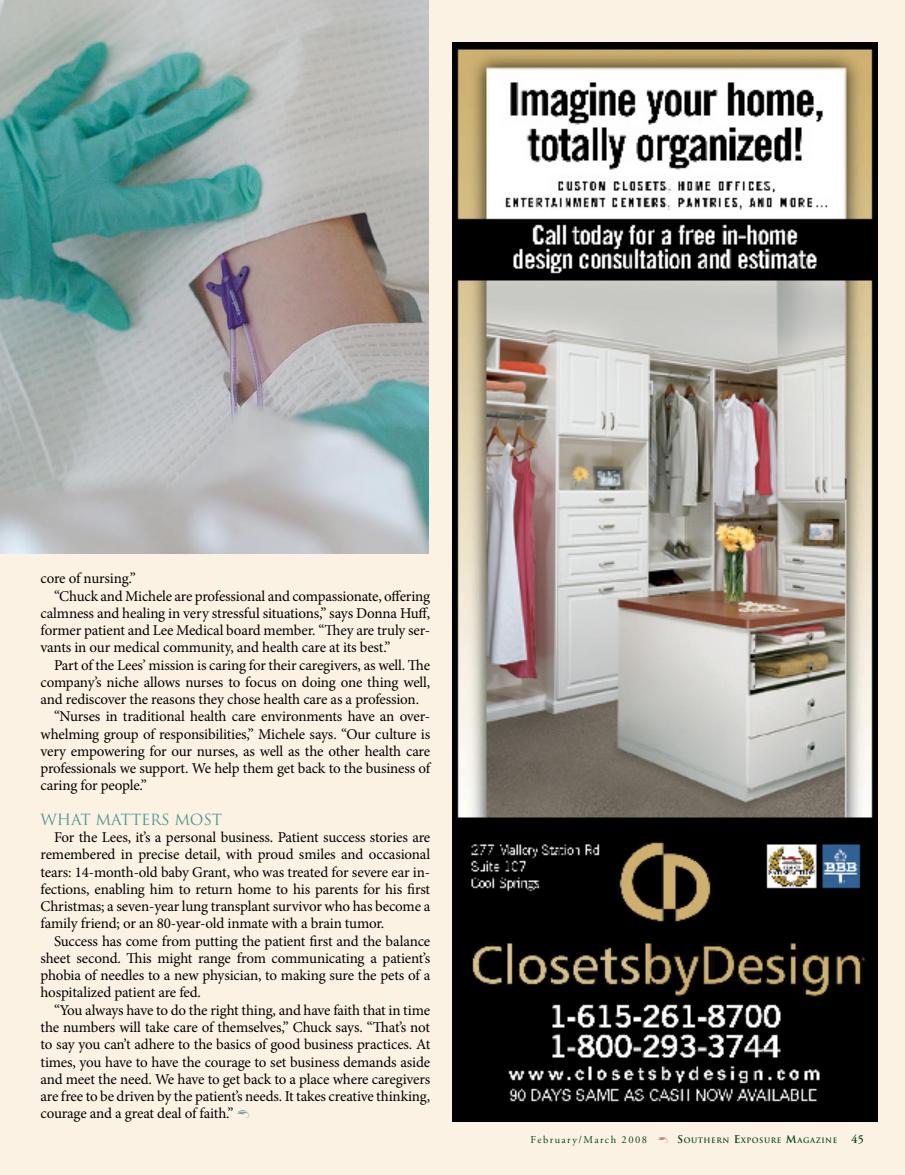
<style>
.page{position:relative;width:905px;height:1175px;background:#fff}
.page>*{position:absolute;margin:0;border:0;box-sizing:border-box;transform-origin:0 0}
.t1{font:15px/17.2px "Minion Pro";letter-spacing:-.015em;color:#000;text-align:justify}
.t2{font:15px "Trajan";letter-spacing:-.01em;color:#4d9893}
.t3{font:10.5px "Adobe Garamond";letter-spacing:.14em;color:#00461b}
.t4{font:700 7.35px "Trajan";letter-spacing:.07em;color:#00461b}
.s1{font-size:10.5px}
.s2{font-family:"Adobe Garamond";font-weight:600;font-size:12px}
</style>
<div class="page">
<div style="left:0;top:0;width:904px;height:1174px;background:#fcf2e3"></div>
<img style="left:452px;top:43px;width:426px;height:1078px">
<img style="left:0;top:0;width:428px;height:553px">
<p class="t1" style="left:40px;top:570px;width:97px">core of nursing.”</p>
<p class="t1" style="left:54px;top:587px;width:378px">“Chuck and Michele are professional and compassionate, offering</p>
<p class="t1" style="left:40px;top:604px;width:391px">calmness and healing in very stressful situations,” says Donna Huff,</p>
<p class="t1" style="left:40px;top:621px;width:391px">former patient and Lee Medical board member. “They are truly ser-</p>
<p class="t1" style="left:40px;top:639px;width:351px">vants in our medical community, and health care at its best.”</p>
<p class="t1" style="left:54px;top:656px;width:377px">Part of the Lees’ mission is caring for their caregivers, as well. The</p>
<p class="t1" style="left:40px;top:673px;width:391px">company’s niche allows nurses to focus on doing one thing well,</p>
<p class="t1" style="left:40px;top:690px;width:380px">and rediscover the reasons they chose health care as a profession.</p>
<p class="t1" style="left:54px;top:708px;width:377px">“Nurses in traditional health care environments have an over-</p>
<p class="t1" style="left:40px;top:725px;width:391px">whelming group of responsibilities,” Michele says. “Our culture is</p>
<p class="t1" style="left:40px;top:742px;width:391px">very empowering for our nurses, as well as the other health care</p>
<p class="t1" style="left:40px;top:759px;width:391px">professionals we support. We help them get back to the business of</p>
<p class="t1" style="left:40px;top:777px;width:108px">caring for people.”</p>
<p class="t2" style="left:40px;top:810px;width:183px">WHAT MATTERS MOST</p>
<p class="t1" style="left:40px;top:828px;width:391px;text-indent:14px">For the Lees, it’s a personal business. Patient success stories are remembered in precise detail, with proud smiles and occasional tears: 14-month-old baby Grant, who was treated for severe ear in&shy;fections, enabling him to return home to his parents for his first Christmas; a seven-year lung transplant survivor who has become a family friend; or an 80-year-old inmate with a brain tumor.</p>
<p class="t1" style="left:40px;top:932px;width:391px;text-indent:14px">Success has come from putting the patient first and the balance sheet second. This might range from communicating a patient’s phobia of needles to a new physician, to making sure the pets of a hospitalized patient are fed.</p>
<p class="t1" style="left:40px;top:1001px;width:391px;text-indent:14px">“You always have to do the right thing, and have faith that in time the numbers will take care of themselves,” Chuck says. “That’s not to say you can’t adhere to the basics of good business practices. At times, you have to have the courage to set business demands aside and meet the need. We have to get back to a place where caregivers are free to be driven by the patient’s needs. It takes creative thinking, courage and a great deal of faith.”</p>
<p class="t3" style="left:530px;top:1134px;width:118px">February/March 2008</p>
<p class="t4" style="left:677px;top:1136px;width:188px"><span class="s1">S</span>OUTHERN <span class="s1">E</span>XPOSURE <span class="s1">M</span>AGAZINE <span class="s2">45</span></p>
</div>
